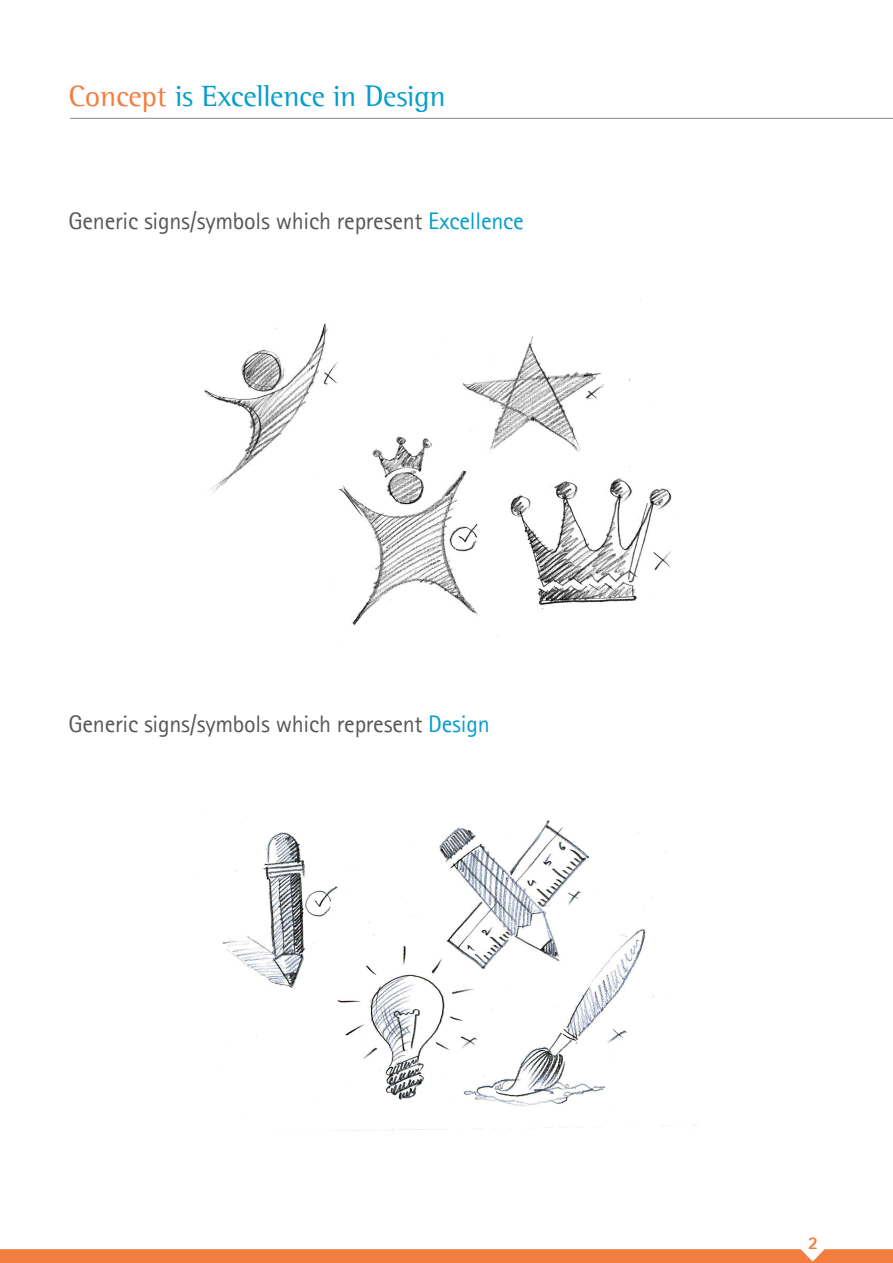
<style>
.page{position:relative;width:893px;height:1263px;background:#fff}
.page>*{position:absolute;margin:0;border:0;box-sizing:border-box;transform-origin:0 0}
.t1{font:30px "Agfa Rotis Semi Serif";letter-spacing:-.01em;color:#079dca}
.t2{font:24px "Agfa Rotis Sans Serif";letter-spacing:-.01em;color:#57585a}
.t3{font:18px "Agfa Rotis Sans Serif Ex Bd";color:#f37d3f}
.s1{color:#f47d3f}
.s2{color:#079dca}
</style>
<div class="page">
<img style="left:204px;top:301px;width:468px;height:336px">
<img style="left:222px;top:816px;width:446px;height:315px">
<hr style="left:70px;top:118px;width:823px;height:1px;background:#939598">
<svg style="left:0;top:1249px;width:893px;height:14px;background:#f38044"></svg>
<p class="t1" style="left:69px;top:79px;width:378px"><span class="s1">Concept</span> is Excellence in Design</p>
<p class="t2" style="left:69px;top:207px;width:457px">Generic signs/symbols which represent <span class="s2">Excellence</span></p>
<p class="t2" style="left:69px;top:709px;width:423px">Generic signs/symbols which represent <span class="s2">Design</span></p>
<p class="t3" style="left:808px;top:1232px;width:12px">2</p>
</div>
